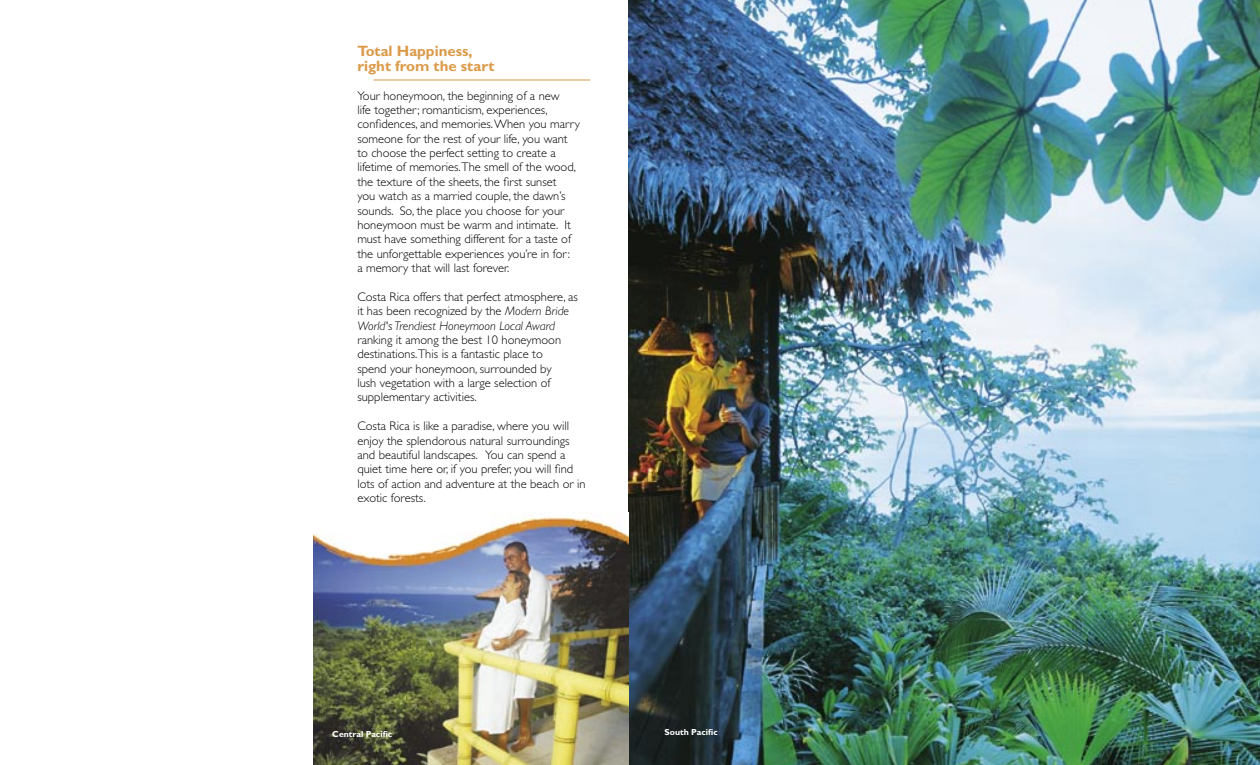
<style>
.page{position:relative;width:1260px;height:765px;background:#fff}
.page>*{position:absolute;margin:0;border:0;box-sizing:border-box;transform-origin:0 0}
.t1{font:700 15px "Gill Sans";color:#db9a49}
.t2{font:300 12.5px/14.4px "Gill Sans";color:#000}
.t3{font:700 8.75px "Gill Sans";color:#fff}
.s1{font-style:italic}
</style>
<div class="page">
<img style="left:628px;top:0;width:632px;height:765px">
<hr style="left:373px;top:80px;width:217px;height:1px;background:#db9a49">
<img style="left:313px;top:517px;width:315px;height:248px">
<p class="t1" style="left:357px;top:42px;width:117px">Total Happiness,</p>
<p class="t1" style="left:357px;top:57px;width:139px">right from the start</p>
<p class="t2" style="left:357px;top:88px;width:224px">Your honeymoon, the beginning of a new<br>life together; romanticism, experiences, confidences, and memories. When you marry someone for the rest of your life, you want to choose the perfect setting to create a lifetime of memories.The smell of the wood, the texture of the sheets, the first sunset<br>you watch as a married couple, the dawn’s sounds. So, the place you choose for your honeymoon must be warm and intimate. It must have something different for a taste of the unforgettable experiences you’re in for:<br>a memory that will last forever.</p>
<p class="t2" style="left:357px;top:289px;width:222px">Costa Rica offers that perfect atmosphere, as it has been recognized by the <span class="s1">Modern Bride<br>World's Trendiest Honeymoon Local Award</span></p>
<p class="t2" style="left:357px;top:333px;width:205px">ranking it among the best 10 honeymoon destinations.This is a fantastic place to spend your honeymoon, surrounded by lush vegetation with a large selection of supplementary activities.</p>
<p class="t2" style="left:357px;top:419px;width:230px">Costa Rica is like a paradise, where you will enjoy the splendorous natural surroundings and beautiful landscapes. You can spend a quiet time here or, if you prefer, you will find lots of action and adventure at the beach or in exotic forests.</p>
<p class="t3" style="left:332px;top:728px;width:62px">Central Pacific</p>
<p class="t3" style="left:665px;top:726px;width:55px">South Pacific</p>
</div>
